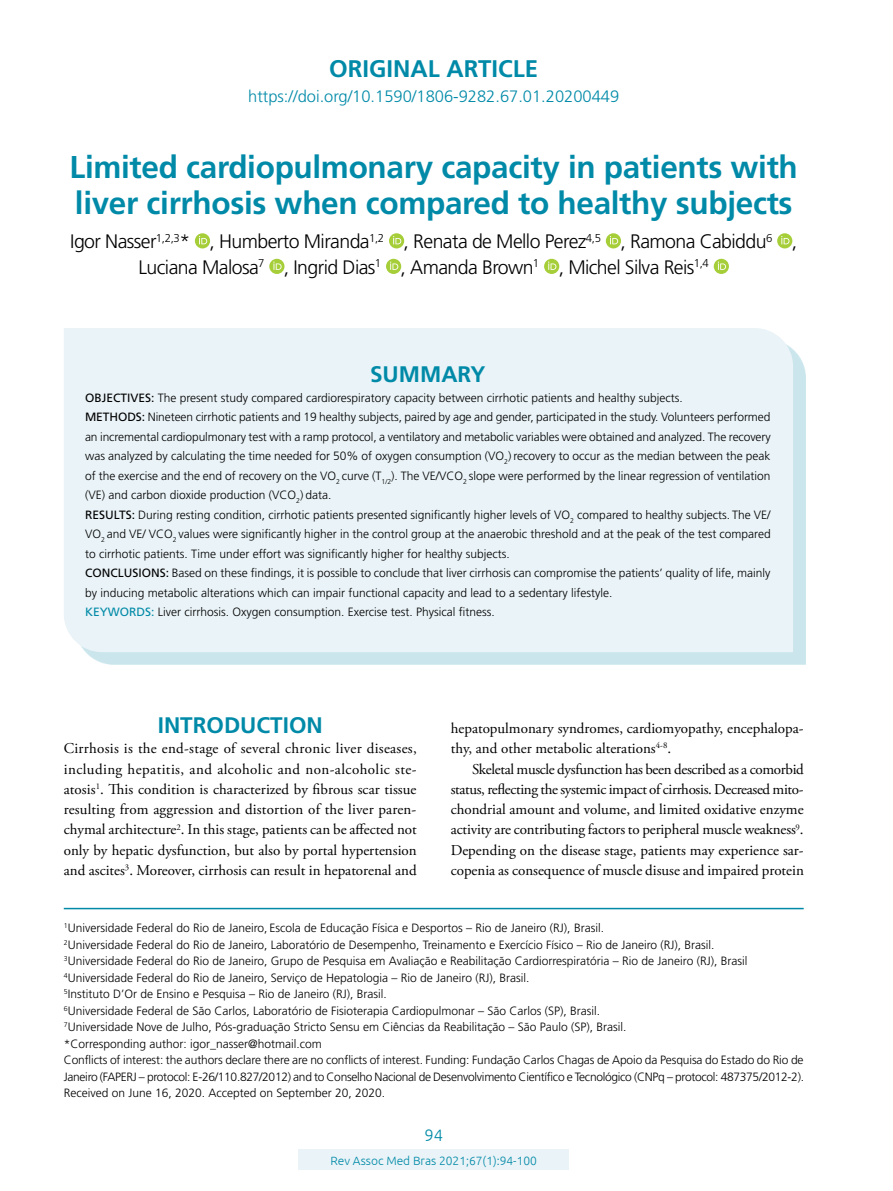
<style>
.page{position:relative;width:893px;height:1191px;background:#fff}
.page>*{position:absolute;margin:0;border:0;box-sizing:border-box;transform-origin:0 0}
.t1{font:31.5px/36px "Frutiger LT 65 Bd";letter-spacing:-.01em;color:#008aa8}
.t2{font:24px "Frutiger LT 65 Bd";color:#008aa8}
.t3{font:22.5px "Frutiger LT 65 Bd";color:#008aa8}
.t4{font:19.5px/25.5px "Frutiger LT 45 Lt";letter-spacing:-.03em;color:#000}
.t5{font:16.5px "Frutiger LT 45 Lt";color:#008aa8}
.t6{font:300 16.5px "Ubuntu";color:#008aa8}
.t7{font:15px/20.2px "Adobe Garamond Pro";color:#000;text-align:justify}
.t8{font:300 12px/19.5px "Frutiger LT Std";color:#000}
.t9{font:12px/16.5px "Frutiger LT 45 Lt";color:#000}
.t10{font:300 12px "Ubuntu";color:#008aa8}
.s1{font-weight:400}
.s2{font-weight:400;color:#008aa8}
</style>
<div class="page">
<div style="left:299px;top:1149px;width:270px;height:21px;background:#eaf3f7"></div>
<div style="left:76px;top:340px;width:729px;height:324px;background:#cae6ec"></div>
<div style="left:64px;top:328px;width:729px;height:324px;background:#eaf3f7"></div>
<div style="left:195px;top:233px;width:15px;height:15px;background:#a6ce39;border-radius:50%"></div>
<svg style="left:199px;top:236px;width:8px;height:8px"></svg>
<svg style="left:389px;top:233px;width:15px;height:15px"></svg>
<svg style="left:393px;top:236px;width:8px;height:8px"></svg>
<div style="left:606px;top:233px;width:15px;height:15px;background:#a6ce39;border-radius:50%"></div>
<svg style="left:610px;top:236px;width:8px;height:8px"></svg>
<svg style="left:777px;top:233px;width:15px;height:15px"></svg>
<svg style="left:781px;top:236px;width:8px;height:8px"></svg>
<div style="left:269px;top:259px;width:15px;height:15px;background:#a6ce39;border-radius:50%"></div>
<svg style="left:273px;top:261px;width:9px;height:9px"></svg>
<div style="left:386px;top:259px;width:15px;height:15px;background:#a6ce39;border-radius:50%"></div>
<svg style="left:390px;top:261px;width:8px;height:9px"></svg>
<div style="left:544px;top:259px;width:15px;height:15px;background:#a6ce39;border-radius:50%"></div>
<svg style="left:548px;top:261px;width:8px;height:9px"></svg>
<div style="left:714px;top:259px;width:15px;height:15px;background:#a6ce39;border-radius:50%"></div>
<svg style="left:718px;top:261px;width:8px;height:9px"></svg>
<hr style="left:64px;top:907px;width:740px;height:2px;background:#008aa8">
<h2 class="t2" style="left:329px;top:54px;width:210px">ORIGINAL ARTICLE</h2>
<h3 class="t5" style="left:248px;top:87px;width:373px">https://doi.org/10.1590/1806-9282.67.01.20200449</h3>
<h1 class="t1" style="left:70px;top:150px;width:730px">Limited cardiopulmonary capacity in patients with liver cirrhosis when compared to healthy subjects</h1>
<h3 class="t4" style="left:139px;top:229px;width:660px;text-indent:-68px">Igor Nasser<sup>1,2,3</sup>* , Humberto Miranda<sup>1,2</sup> , Renata de Mello Perez<sup>4,5</sup> , Ramona Cabiddu<sup>6</sup> ,<br>Luciana Malosa<sup>7</sup> , Ingrid Dias<sup>1</sup> , Amanda Brown<sup>1</sup> , Michel Silva Reis<sup>1,4</sup></h3>
<h3 class="t3" style="left:370px;top:361px;width:117px">SUMMARY</h3>
<p class="t8" style="left:85px;top:388px;width:687px"><span class="s1">OBJECTIVES:</span> The present study compared cardiorespiratory capacity between cirrhotic patients and healthy subjects.<br><span class="s1">METHODS:</span> Nineteen cirrhotic patients and 19 healthy subjects, paired by age and gender, participated in the study. Volunteers performed an incremental cardiopulmonary test with a ramp protocol, a ventilatory and metabolic variables were obtained and analyzed. The recovery was analyzed by calculating the time needed for 50% of oxygen consumption (VO<sub>2</sub>)recovery to occur as the median between the peak of the exercise and the end of recovery on the VO<sub>2</sub> curve (T<sub>1/2</sub>). The VE/VCO<sub>2</sub> slope were performed by the linear regression of ventilation (VE) and carbon dioxide production (VCO<sub>2</sub>) data.<br><span class="s1">RESULTS:</span> During resting condition, cirrhotic patients presented significantly higher levels of VO<sub>2</sub> compared to healthy subjects. The VE/ VO<sub>2</sub> and VE/ VCO<sub>2</sub> values were significantly higher in the control group at the anaerobic threshold and at the peak of the test compared to cirrhotic patients. Time under effort was significantly higher for healthy subjects.<br><span class="s1">CONCLUSIONS:</span> Based on these findings, it is possible to conclude that liver cirrhosis can compromise the patients’ quality of life, mainly by inducing metabolic alterations which can impair functional capacity and lead to a sedentary lifestyle.<br><span class="s2">KEYWORDS:</span> Liver cirrhosis. Oxygen consumption. Exercise test. Physical fitness.</p>
<h3 class="t3" style="left:158px;top:712px;width:167px">INTRODUCTION</h3>
<p class="t7" style="left:64px;top:739px;width:354px">Cirrhosis is the end-stage of several chronic liver diseases, including hepatitis, and alcoholic and non-alcoholic ste&shy;atosis<sup>1</sup>. This condition is characterized by fibrous scar tissue resulting from aggression and distortion of the liver paren&shy;chymal architecture<sup>2</sup>. In this stage, patients can be affected not only by hepatic dysfunction, but also by portal hypertension and ascites<sup>3</sup>. Moreover, cirrhosis can result in hepatorenal and</p>
<p class="t7" style="left:451px;top:719px;width:354px">hepatopulmonary syndromes, cardiomyopathy, encephalopa&shy;thy, and other metabolic alterations<sup>4-8</sup>.</p>
<p class="t7" style="left:451px;top:759px;width:355px;text-indent:21px">Skeletal muscle dysfunction has been described as a comorbid status, reflecting the systemic impact of cirrhosis. Decreased mito&shy;chondrial amount and volume, and limited oxidative enzyme activity are contributing factors to peripheral muscle weakness<sup>9</sup>.<br>Depending on the disease stage, patients may experience sar&shy;copenia as consequence of muscle disuse and impaired protein</p>
<p class="t9" style="left:64px;top:920px;width:742px"><sup>1</sup>Universidade Federal do Rio de Janeiro, Escola de Educação Física e Desportos – Rio de Janeiro (RJ), Brasil.<br><sup>2</sup>Universidade Federal do Rio de Janeiro, Laboratório de Desempenho, Treinamento e Exercício Físico – Rio de Janeiro (RJ), Brasil.<br><sup>3</sup>Universidade Federal do Rio de Janeiro, Grupo de Pesquisa em Avaliação e Reabilitação Cardiorrespiratória – Rio de Janeiro (RJ), Brasil <sup>4</sup>Universidade Federal do Rio de Janeiro, Serviço de Hepatologia – Rio de Janeiro (RJ), Brasil.<br><sup>5</sup>Instituto D’Or de Ensino e Pesquisa – Rio de Janeiro (RJ), Brasil.<br><sup>6</sup>Universidade Federal de São Carlos, Laboratório de Fisioterapia Cardiopulmonar – São Carlos (SP), Brasil.<br><sup>7</sup>Universidade Nove de Julho, Pós-graduação Stricto Sensu em Ciências da Reabilitação – São Paulo (SP), Brasil.<br>*Corresponding author: igor_nasser@hotmail.com<br>Conflicts of interest: the authors declare there are no conflicts of interest. Funding: Fundação Carlos Chagas de Apoio da Pesquisa do Estado do Rio de Janeiro (FAPERJ – protocol: E-26/110.827/2012) and to Conselho Nacional de Desenvolvimento Científico e Tecnológico (CNPq – protocol: 487375/2012-2).<br>Received on June 16, 2020. Accepted on September 20, 2020.</p>
<h3 class="t6" style="left:424px;top:1125px;width:20px">94</h3>
<p class="t10" style="left:330px;top:1153px;width:208px">Rev Assoc Med Bras 2021;67(1):94-100</p>
</div>
